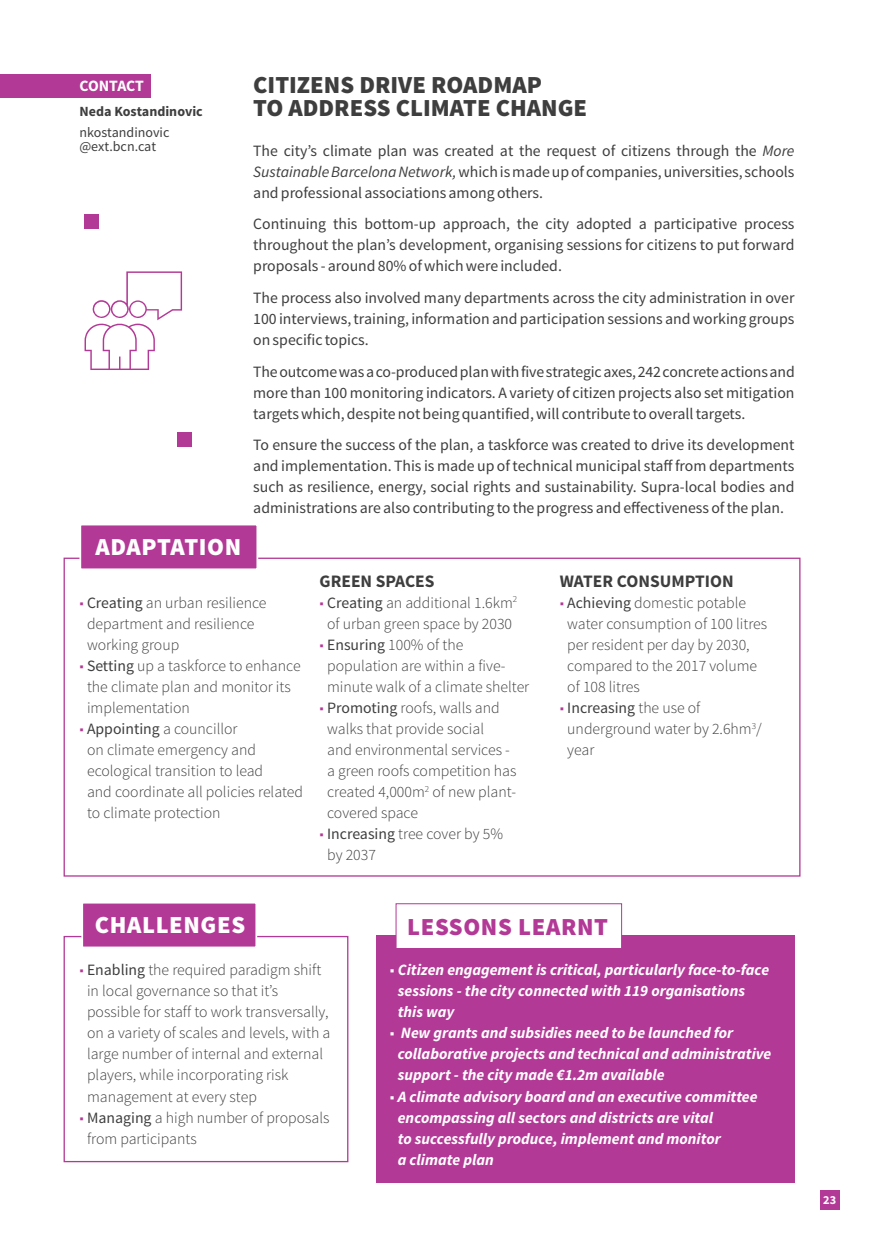
<style>
.page{position:relative;width:874px;height:1241px;background:#fff}
.page>*{position:absolute;margin:0;border:0;box-sizing:border-box;transform-origin:0 0}
.t1{font:900 24.5px/22.8px "Source Sans Pro";color:#3e3e3f}
.t2{font:900 24.5px "Source Sans Pro";letter-spacing:.025em;color:#fff}
.t3{font:900 24.5px "Source Sans Pro";letter-spacing:.025em;color:#b33996}
.t4{font:700 17.5px "Source Sans Pro";color:#3e3e3f}
.texte_courant{font:15.75px/21px "Source Sans Pro";color:#3e3e3f;text-align:justify}
.t5{font:300 15.75px/21px "Source Sans Pro";color:#3e3e3f}
.t6{font:italic 700 15.75px/21px "Source Sans Pro";color:#fff}
.t7{font:700 15.75px "Source Sans Pro";letter-spacing:-.01em;color:#fff}
.t8{font:14px/14px "Source Sans Pro";color:#3e3e3f}
.t9{font:700 14px "Source Sans Pro";color:#3e3e3f}
.t10{font:700 12.25px "Source Sans Pro";color:#fff}
.s1{font-style:italic}
.s2{color:#b33996}
.s3{font-weight:400}
.s4{font-weight:400;font-style:normal}
</style>
<div class="page">
<div style="left:0;top:74px;width:151px;height:23px;background:#b33996"></div>
<div style="left:819px;top:1189px;width:20px;height:20px;background:#b33996"></div>
<div style="left:63px;top:557px;width:737px;height:319px;background:#fff;border:1px solid #b33996"></div>
<div style="left:63px;top:935px;width:285px;height:226px;background:#fff;border:1px solid #b33996"></div>
<div style="left:376px;top:935px;width:418px;height:247px;background:#b33996"></div>
<div style="left:177px;top:432px;width:15px;height:15px;background:#b33996"></div>
<div style="left:84px;top:214px;width:14px;height:15px;background:#b33996"></div>
<div style="left:79px;top:523px;width:179px;height:47px;background:#b33996;border:2px solid #fff"></div>
<div style="left:81px;top:901px;width:176px;height:47px;background:#b33996;border:2px solid #fff"></div>
<div style="left:395px;top:903px;width:226px;height:45px;background:#fff;border:1px solid #b33996"></div>
<svg style="left:84px;top:271px;width:98px;height:99px"></svg>
<p class="t7" style="left:79px;top:76px;width:66px">CONTACT</p>
<p class="t9" style="left:79px;top:102px;width:125px">Neda Kostandinovic</p>
<p class="t8" style="left:79px;top:125px;width:91px">nkostandinovic @ext.bcn.cat</p>
<p class="t2" style="left:95px;top:531px;width:147px">ADAPTATION</p>
<p class="t1" style="left:253px;top:74px;width:335px">CITIZENS DRIVE ROADMAP<br>TO ADDRESS CLIMATE CHANGE</p>
<p class="texte_courant" style="left:253px;top:140px;width:542px">The city’s climate plan was created at the request of citizens through the <span class="s1">More Sustainable Barcelona Network,</span> which is made up of companies, universities, schools and professional associations among others.</p>
<p class="texte_courant" style="left:253px;top:214px;width:542px">Continuing this bottom-up approach, the city adopted a participative process throughout the plan’s development, organising sessions for citizens to put forward proposals - around 80% of which were included.</p>
<p class="texte_courant" style="left:253px;top:287px;width:542px">The process also involved many departments across the city administration in over 100 interviews, training, information and participation sessions and working groups on specific topics.</p>
<p class="texte_courant" style="left:253px;top:361px;width:543px">The outcome was a co-produced plan with five strategic axes, 242 concrete actions and more than 100 monitoring indicators. A variety of citizen projects also set mitigation targets which, despite not being quantified, will contribute to overall targets.</p>
<p class="texte_courant" style="left:253px;top:434px;width:542px">To ensure the success of the plan, a taskforce was created to drive its development and implementation. This is made up of technical municipal staff from departments such as resilience, energy, social rights and sustainability. Supra-local bodies and administrations are also contributing to the progress and effectiveness of the plan.</p>
<p class="t5" style="left:87px;top:592px;width:181px;text-indent:-8px"><span class="s2">■</span> <span class="s3">Creating</span> an urban resilience department and resilience working group</p>
<p class="t5" style="left:87px;top:655px;width:215px;text-indent:-8px"><span class="s2">■</span> <span class="s3">Setting</span> up a taskforce to enhance the climate plan and monitor its implementation</p>
<p class="t5" style="left:87px;top:718px;width:217px;text-indent:-8px"><span class="s2">■</span> <span class="s3">Appointing</span> a councillor<br>on climate emergency and ecological transition to lead<br>and coordinate all policies related to climate protection</p>
<p class="t4" style="left:319px;top:569px;width:116px">GREEN SPACES</p>
<p class="t5" style="left:319px;top:592px;width:199px;text-align:center"><span class="s2">■</span> <span class="s3">Creating</span> an additional 1.6km<sup>2 </sup>of urban green space by 2030</p>
<p class="t5" style="left:327px;top:634px;width:203px;text-indent:-8px"><span class="s2">■</span> <span class="s3">Ensuring</span> 100% of the population are within a five&shy;minute walk of a climate shelter</p>
<p class="t5" style="left:327px;top:697px;width:191px;text-indent:-8px"><span class="s2">■</span> <span class="s3">Promoting</span> roofs, walls and walks that provide social<br>and environmental services - a green roofs competition has created 4,000m<sup>2</sup> of new plant&shy;covered space</p>
<p class="t5" style="left:327px;top:823px;width:177px;text-indent:-8px"><span class="s2">■</span> <span class="s3">Increasing</span> tree cover by 5% by 2037</p>
<p class="t4" style="left:559px;top:569px;width:175px">WATER CONSUMPTION</p>
<p class="t5" style="left:567px;top:592px;width:201px;text-indent:-8px"><span class="s2">■</span> <span class="s3">Achieving</span> domestic potable water consumption of 100 litres per resident per day by 2030, compared to the 2017 volume of 108 litres</p>
<p class="t5" style="left:567px;top:697px;width:196px;text-indent:-8px"><span class="s2">■</span> <span class="s3">Increasing</span> the use of underground water by 2.6hm<sup>3</sup>/ year</p>
<p class="t2" style="left:95px;top:908px;width:152px">CHALLENGES</p>
<p class="t3" style="left:407px;top:911px;width:202px">LESSONS LEARNT</p>
<p class="t5" style="left:87px;top:959px;width:245px;text-indent:-8px"><span class="s2">■</span> <span class="s3">Enabling</span> the required paradigm shift in local governance so that it’s possible for staff to work transversally, on a variety of scales and levels, with a large number of internal and external players, while incorporating risk management at every step</p>
<p class="t5" style="left:87px;top:1106px;width:244px;text-indent:-8px"><span class="s2">■</span> <span class="s3">Managing</span> a high number of proposals from participants</p>
<p class="t6" style="left:397px;top:959px;width:372px;text-indent:-8px"><span class="s4">■</span> Citizen engagement is critical, particularly face-to-face sessions - the city connected with 119 organisations this way</p>
<p class="t6" style="left:397px;top:1022px;width:375px;text-indent:-8px"><span class="s4">■</span> New grants and subsidies need to be launched for collaborative projects and technical and administrative support - the city made €1.2m available</p>
<p class="t6" style="left:397px;top:1085px;width:361px;text-indent:-8px"><span class="s4">■</span> A climate advisory board and an executive committee encompassing all sectors and districts are vital<br>to successfully produce, implement and monitor<br>a climate plan</p>
<p class="t10" style="left:822px;top:1192px;width:14px">23</p>
</div>
